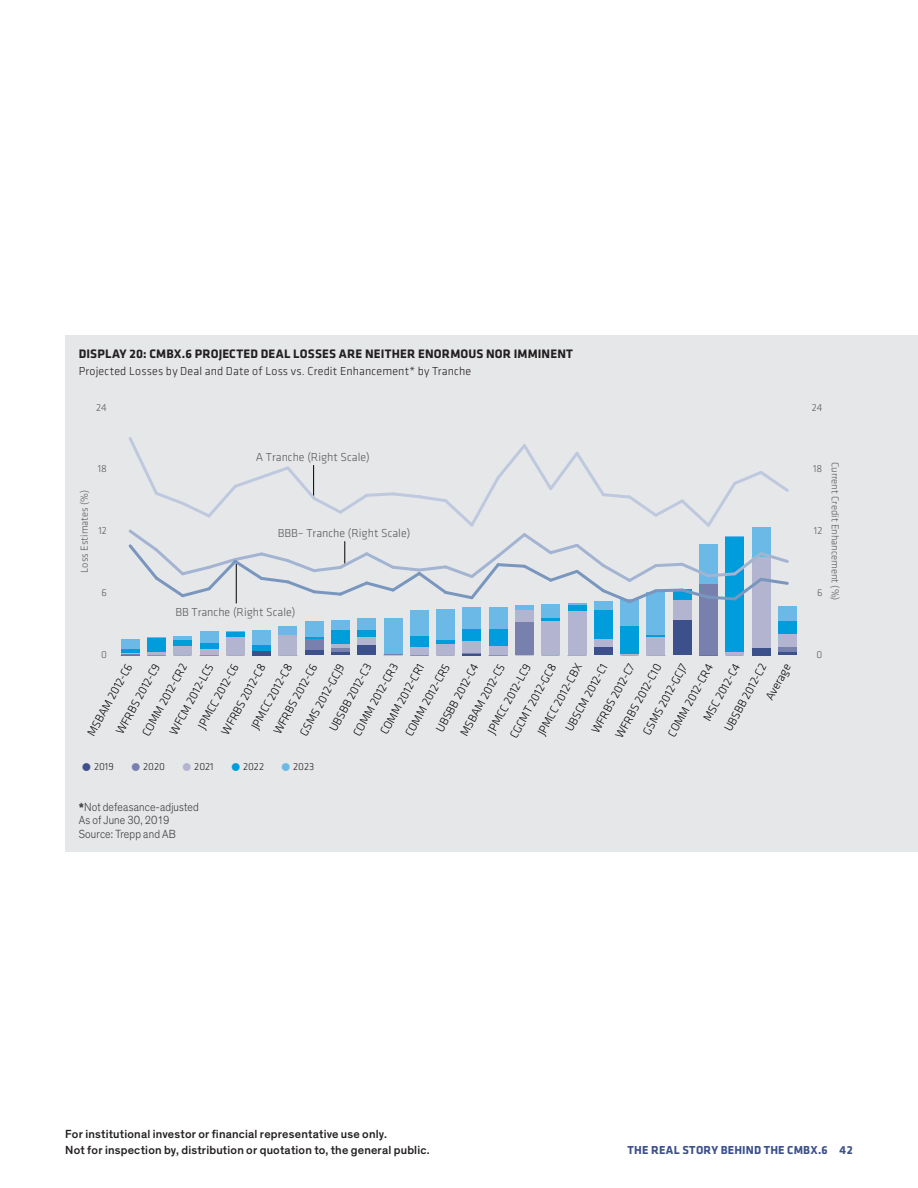
<style>
.page{position:relative;width:918px;height:1188px;background:#fff}
.page>*{position:absolute;margin:0;border:0;box-sizing:border-box;transform-origin:0 0}
.t1{font:700 12.75px "Klavika";letter-spacing:.01em;color:#231f20}
.t2{font:300 12px/23.7px "Klavika";color:#000}
.t3{font:500 12px/16.5px "Theinhardt";letter-spacing:.015em;color:#231f20}
.t4{font:300 12px "Klavika";letter-spacing:.015em;color:#231f20}
.t5{font:300 12px "Klavika";color:#58595b}
.t6{font:300 12px/13.5px "Theinhardt";letter-spacing:.015em;color:#3e3e3f;scale:.9 1}
.t7{font:700 12px "Klavika";letter-spacing:.02em;color:#3c508b}
.t8{font:300 10.5px "Klavika";color:#58595b}
.t9{font:300 10.5px "Klavika";letter-spacing:-.005em;color:#231f20}
.s1{color:#3c508b}
.s2{color:#7880ad}
.s3{color:#b2b4d0}
.s4{color:#009ddc}
.s5{color:#6ab9e7}
.s6{font-weight:700}
</style>
<div class="page">
<div style="left:65px;top:335px;width:853px;height:516px;background:#e6e7e9"></div>
<div style="left:121px;top:639px;width:18px;height:10px;background:#6ab9e7"></div>
<svg style="left:147px;top:637px;width:19px;height:1px"></svg>
<hr style="left:174px;top:636px;width:18px;height:4px;background:#6ab9e7">
<div style="left:200px;top:631px;width:18px;height:12px;background:#6ab9e7"></div>
<svg style="left:226px;top:631px;width:18px;height:1px"></svg>
<div style="left:252px;top:631px;width:19px;height:14px;background:#6ab9e7"></div>
<div style="left:279px;top:627px;width:18px;height:8px;background:#6ab9e7"></div>
<div style="left:305px;top:622px;width:18px;height:15px;background:#6ab9e7"></div>
<div style="left:331px;top:620px;width:19px;height:10px;background:#6ab9e7"></div>
<div style="left:358px;top:618px;width:18px;height:12px;background:#6ab9e7"></div>
<div style="left:384px;top:618px;width:18px;height:37px;background:#6ab9e7"></div>
<div style="left:410px;top:610px;width:19px;height:27px;background:#6ab9e7"></div>
<div style="left:436px;top:609px;width:19px;height:31px;background:#6ab9e7"></div>
<div style="left:463px;top:608px;width:18px;height:21px;background:#6ab9e7"></div>
<div style="left:489px;top:607px;width:18px;height:23px;background:#6ab9e7"></div>
<div style="left:515px;top:606px;width:19px;height:5px;background:#6ab9e7"></div>
<div style="left:542px;top:604px;width:18px;height:14px;background:#6ab9e7"></div>
<div style="left:594px;top:601px;width:19px;height:10px;background:#6ab9e7"></div>
<div style="left:620px;top:599px;width:19px;height:27px;background:#6ab9e7"></div>
<div style="left:647px;top:592px;width:18px;height:43px;background:#6ab9e7"></div>
<div style="left:778px;top:606px;width:19px;height:16px;background:#6ab9e7"></div>
<div style="left:121px;top:649px;width:18px;height:5px;background:#009ddc"></div>
<div style="left:147px;top:638px;width:19px;height:14px;background:#009ddc"></div>
<div style="left:174px;top:640px;width:18px;height:6px;background:#009ddc"></div>
<div style="left:200px;top:643px;width:18px;height:6px;background:#009ddc"></div>
<div style="left:226px;top:632px;width:18px;height:5px;background:#009ddc"></div>
<div style="left:252px;top:645px;width:19px;height:6px;background:#009ddc"></div>
<div style="left:331px;top:630px;width:19px;height:15px;background:#009ddc"></div>
<div style="left:358px;top:630px;width:18px;height:7px;background:#009ddc"></div>
<div style="left:410px;top:637px;width:19px;height:10px;background:#009ddc"></div>
<div style="left:436px;top:640px;width:19px;height:5px;background:#009ddc"></div>
<div style="left:463px;top:629px;width:18px;height:12px;background:#009ddc"></div>
<div style="left:489px;top:630px;width:18px;height:16px;background:#009ddc"></div>
<hr style="left:542px;top:618px;width:18px;height:3px;background:#009ddc">
<div style="left:568px;top:605px;width:18px;height:7px;background:#009ddc"></div>
<div style="left:594px;top:611px;width:19px;height:28px;background:#009ddc"></div>
<div style="left:620px;top:626px;width:19px;height:29px;background:#009ddc"></div>
<svg style="left:647px;top:635px;width:18px;height:2px"></svg>
<div style="left:726px;top:537px;width:18px;height:116px;background:#009ddc"></div>
<div style="left:778px;top:622px;width:19px;height:12px;background:#009ddc"></div>
<hr style="left:147px;top:652px;width:19px;height:3px;background:#b2b4d0">
<div style="left:174px;top:646px;width:18px;height:9px;background:#b2b4d0"></div>
<div style="left:200px;top:649px;width:18px;height:6px;background:#b2b4d0"></div>
<div style="left:226px;top:637px;width:18px;height:18px;background:#b2b4d0"></div>
<div style="left:279px;top:635px;width:18px;height:20px;background:#b2b4d0"></div>
<svg style="left:305px;top:637px;width:18px;height:2px"></svg>
<hr style="left:331px;top:645px;width:19px;height:3px;background:#b2b4d0">
<div style="left:358px;top:637px;width:18px;height:9px;background:#b2b4d0"></div>
<div style="left:410px;top:647px;width:19px;height:8px;background:#b2b4d0"></div>
<div style="left:436px;top:645px;width:19px;height:10px;background:#b2b4d0"></div>
<div style="left:463px;top:641px;width:18px;height:12px;background:#b2b4d0"></div>
<div style="left:489px;top:646px;width:18px;height:9px;background:#b2b4d0"></div>
<div style="left:515px;top:611px;width:19px;height:11px;background:#b2b4d0"></div>
<div style="left:542px;top:621px;width:18px;height:34px;background:#b2b4d0"></div>
<div style="left:568px;top:612px;width:18px;height:43px;background:#b2b4d0"></div>
<div style="left:594px;top:639px;width:19px;height:9px;background:#b2b4d0"></div>
<svg style="left:620px;top:655px;width:19px;height:1px"></svg>
<div style="left:647px;top:637px;width:18px;height:18px;background:#b2b4d0"></div>
<div style="left:673px;top:600px;width:18px;height:20px;background:#b2b4d0"></div>
<svg style="left:726px;top:653px;width:18px;height:2px"></svg>
<div style="left:752px;top:557px;width:18px;height:91px;background:#b2b4d0"></div>
<div style="left:778px;top:634px;width:19px;height:13px;background:#b2b4d0"></div>
<svg style="left:121px;top:654px;width:18px;height:1px"></svg>
<div style="left:305px;top:639px;width:18px;height:12px;background:#7880ad"></div>
<hr style="left:331px;top:648px;width:19px;height:4px;background:#7880ad">
<svg style="left:384px;top:655px;width:18px;height:1px"></svg>
<div style="left:515px;top:622px;width:19px;height:33px;background:#7880ad"></div>
<div style="left:699px;top:584px;width:19px;height:71px;background:#7880ad"></div>
<div style="left:778px;top:647px;width:19px;height:5px;background:#7880ad"></div>
<hr style="left:252px;top:651px;width:19px;height:4px;background:#3c508b">
<hr style="left:305px;top:651px;width:18px;height:4px;background:#3c508b">
<hr style="left:331px;top:652px;width:19px;height:3px;background:#3c508b">
<div style="left:358px;top:646px;width:18px;height:9px;background:#3c508b"></div>
<svg style="left:463px;top:653px;width:18px;height:2px"></svg>
<div style="left:594px;top:648px;width:19px;height:7px;background:#3c508b"></div>
<div style="left:673px;top:620px;width:18px;height:35px;background:#3c508b"></div>
<div style="left:752px;top:648px;width:18px;height:7px;background:#3c508b"></div>
<hr style="left:778px;top:652px;width:19px;height:3px;background:#3c508b">
<svg style="left:128px;top:437px;width:661px;height:169px"></svg>
<p class="t1" style="left:79px;top:345px;width:496px">DISPLAY 20: CMBX.6 PROJECTED DEAL LOSSES ARE NEITHER ENORMOUS NOR IMMINENT</p>
<p class="t4" style="left:79px;top:364px;width:394px">Projected Losses by Deal and Date of Loss vs. Credit Enhancement* by Tranche</p>
<p class="t8" style="left:96px;top:401px;width:12px">24</p>
<p class="t8" style="left:78px;top:573px;width:85px;rotate:-90deg">Loss Estimates (%)</p>
<p class="t8" style="left:98px;top:463px;width:11px">18</p>
<p class="t8" style="left:98px;top:525px;width:10px">12</p>
<p class="t8" style="left:102px;top:586px;width:7px">6</p>
<p class="t8" style="left:101px;top:648px;width:7px">0</p>
<p class="t5" style="left:256px;top:450px;width:116px">A Tranche (Right Scale)</p>
<p class="t5" style="left:278px;top:526px;width:134px">BBB– Tranche (Right Scale)</p>
<p class="t5" style="left:175px;top:604px;width:122px">BB Tranche (Right Scale)</p>
<p class="t2" style="left:584px;top:727px;width:80px;rotate:-61deg">W FRBS 2012-C7</p>
<p class="t2" style="left:636px;top:728px;width:82px;rotate:-61deg">GSM S 2012-GCJ7</p>
<p class="t2" style="left:530px;top:728px;width:80px;rotate:-61deg">JPM CC 2012-CBX</p>
<p class="t2" style="left:429px;top:725px;width:77px;rotate:-61deg">UBSBB 2012-C4</p>
<p class="t2" style="left:660px;top:730px;width:83px;rotate:-61deg">COM M 2012-CR4</p>
<p class="t2" style="left:696px;top:714px;width:65px;rotate:-61deg">M SC 2012-C4</p>
<p class="t2" style="left:271px;top:717px;width:82px;text-indent:-12px;rotate:-61deg">W FRBS 2012-C6<br>GSM S 2012-GCJ9</p>
<p class="t2" style="left:190px;top:722px;width:74px;rotate:-61deg">JPM CC 2012-C6</p>
<p class="t2" style="left:80px;top:730px;width:82px;rotate:-61deg">M SBAM 2012-C6</p>
<p class="t2" style="left:502px;top:731px;width:85px;rotate:-61deg">CGCM T 2012-GC8</p>
<p class="t2" style="left:453px;top:729px;width:82px;rotate:-61deg">M SBAM 2012-C5</p>
<p class="t2" style="left:398px;top:729px;width:82px;rotate:-61deg">COM M 2012-CR5</p>
<p class="t2" style="left:244px;top:722px;width:74px;rotate:-61deg">JPM CC 2012-C8</p>
<p class="t2" style="left:214px;top:728px;width:81px;rotate:-61deg">W FRBS 2012-C8</p>
<p class="t2" style="left:717px;top:724px;width:77px;rotate:-61deg">UBSBB 2012-C2</p>
<p class="t2" style="left:135px;top:729px;width:82px;rotate:-61deg">COM M 2012-CR2</p>
<p class="t2" style="left:162px;top:728px;width:81px;rotate:-61deg">W FCM 2012-LC5</p>
<p class="t2" style="left:322px;top:724px;width:77px;rotate:-61deg">UBSBB 2012-C3</p>
<p class="t2" style="left:480px;top:727px;width:79px;rotate:-61deg">JPM CC 2012-LC9</p>
<p class="t2" style="left:608px;top:731px;width:85px;rotate:-61deg">W FRBS 2012-C10</p>
<p class="t2" style="left:346px;top:729px;width:82px;rotate:-61deg">COM M 2012-CR3</p>
<p class="t2" style="left:108px;top:727px;width:80px;rotate:-61deg">W FRBS 2012-C9</p>
<p class="t2" style="left:558px;top:725px;width:77px;rotate:-61deg">UBSCM 2012-C1</p>
<p class="t2" style="left:373px;top:728px;width:80px;rotate:-61deg">COM M 2012-CR1</p>
<p class="t2" style="left:758px;top:693px;width:41px;rotate:-61deg">Average</p>
<p class="t9" style="left:82px;top:761px;width:34px"><span class="s1">●</span> 2019</p>
<p class="t9" style="left:131px;top:761px;width:36px"><span class="s2">●</span> 2020</p>
<p class="t9" style="left:182px;top:761px;width:33px"><span class="s3">●</span> 2021</p>
<p class="t9" style="left:231px;top:761px;width:85px"><span class="s4">●</span> 2022 <span class="s5">●</span> 2023</p>
<p class="t6" style="left:79px;top:800px;width:135px"><span class="s6">*</span>Not defeasance-adjusted<br>As of June 30, 2019<br>Source: Trepp and AB</p>
<p class="t8" style="left:812px;top:401px;width:12px">24</p>
<p class="t8" style="left:813px;top:463px;width:11px">18</p>
<p class="t8" style="left:814px;top:525px;width:10px">12</p>
<p class="t8" style="left:817px;top:586px;width:7px">6</p>
<p class="t8" style="left:842px;top:462px;width:140px;rotate:90deg">Current Credit Enhancement (%)</p>
<p class="t8" style="left:817px;top:648px;width:7px">0</p>
<p class="t3" style="left:65px;top:1126px;width:366px">For institutional investor or financial representative use only.<br>Not for inspection by, distribution or quotation to, the general public.</p>
<p class="t7" style="left:628px;top:1142px;width:227px">THE REAL STORY BEHIND THE CMBX.6 42</p>
</div>
